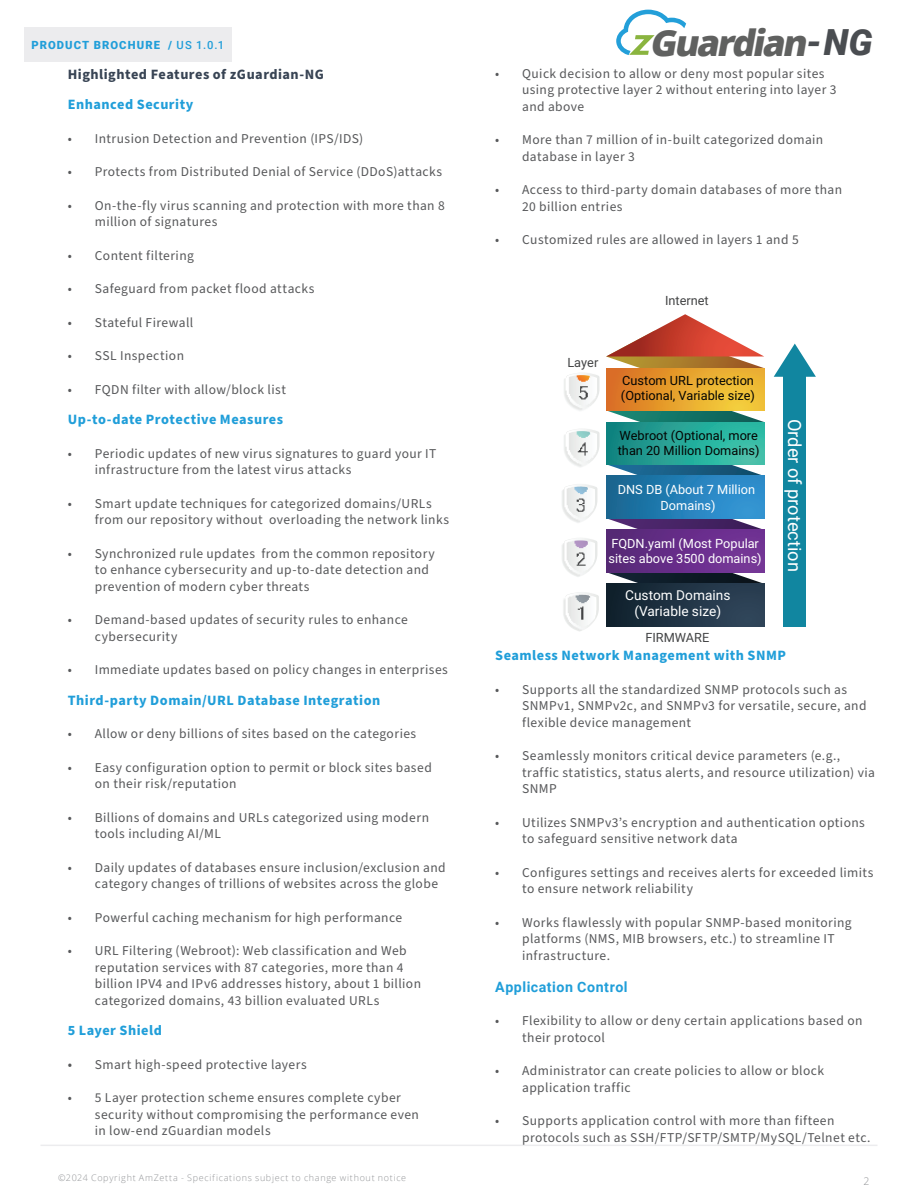
<style>
.page{position:relative;width:918px;height:1188px;background:#fff}
.page>*{position:absolute;margin:0;border:0;box-sizing:border-box;transform-origin:0 0}
.t1{font:italic 800 36.15px "Open Sans";color:#606160}
.t2{font:italic 900 36px "Roboto";color:#4a4d51}
.t3{font:18.3px "Roboto";color:#fff}
.Body_text_center{font:700 14.25px "Source Sans Pro";letter-spacing:.035em;color:#209ed9}
.Body_text_center-2{font:700 14.25px "Source Sans Pro";letter-spacing:.035em;color:#384454}
.Body_text_center-3{font:700 14.25px "Roboto";letter-spacing:.035em;color:#209ed9}
.t4{font:13.65px/16.4px "Roboto";color:#fff;text-align:center}
.Body_text_center-4{font:13.5px/16.5px "Source Sans Pro";letter-spacing:.03em;color:#57585a}
.t5{font:12.75px/15.3px "Roboto";color:#040503}
.t6{font:12.75px/15.3px "Roboto";color:#fff}
.t7{font:12.75px "Roboto";color:#434445}
.t8{font:900 11.25px "Roboto";letter-spacing:.095em;color:#209ed9}
.t9{font:300 10.5px "Open Sans";color:#939598}
.t10{font:300 9px "Open Sans";letter-spacing:.075em;color:#939598}
.s1{font-weight:500}
.s2{font-size:14.25px}
</style>
<div class="page">
<div style="left:24px;top:27px;width:208px;height:35px;background:#ececee"></div>
<hr style="left:40px;top:1145px;width:838px;height:1px;background:#ececee">
<svg style="left:616px;top:10px;width:70px;height:45px"></svg>
<svg style="left:606px;top:314px;width:158px;height:312px;background:#6d7579"></svg>
<svg style="left:570px;top:373px;width:30px;height:25px"></svg>
<svg style="left:597px;top:431px;width:3px;height:23px"></svg>
<svg style="left:597px;top:489px;width:1px;height:12px"></svg>
<svg style="left:597px;top:542px;width:1px;height:13px"></svg>
<svg style="left:597px;top:595px;width:2px;height:21px"></svg>
<div style="left:784px;top:374px;width:22px;height:252px;background:#1186a0"></div>
<svg style="left:774px;top:344px;width:42px;height:33px"></svg>
<img style="left:562px;top:375px;width:35px;height:257px">
<p class="t8" style="left:31px;top:37px;width:194px">PRODUCT BROCHURE / <span class="s1">US 1.0.1</span></p>
<p class="Body_text_center-2" style="left:68px;top:64px;width:258px">Highlighted Features of zGuardian-NG</p>
<p class="Body_text_center" style="left:68px;top:95px;width:127px">Enhanced Security</p>
<p class="Body_text_center-4" style="left:68px;top:130px;width:297px">• Intrusion Detection and Prevention (IPS/IDS)</p>
<p class="Body_text_center-4" style="left:68px;top:164px;width:376px">• Protects from Distributed Denial of Service (DDoS)attacks</p>
<p class="Body_text_center-4" style="left:95px;top:197px;width:351px;text-indent:-27px">• On-the-fly virus scanning and protection with more than 8 million of signatures</p>
<p class="Body_text_center-4" style="left:68px;top:247px;width:128px">• Content filtering</p>
<p class="Body_text_center-4" style="left:68px;top:281px;width:248px">• Safeguard from packet flood attacks</p>
<p class="Body_text_center-4" style="left:68px;top:314px;width:127px">• Stateful Firewall</p>
<p class="Body_text_center-4" style="left:68px;top:348px;width:118px">• SSL Inspection</p>
<p class="Body_text_center-4" style="left:68px;top:381px;width:220px">• FQDN filter with allow/block list</p>
<p class="Body_text_center" style="left:68px;top:410px;width:217px">Up-to-date Protective Measures</p>
<p class="Body_text_center-4" style="left:95px;top:445px;width:343px;text-indent:-27px">• Periodic updates of new virus signatures to guard your IT infrastructure from the latest virus attacks</p>
<p class="Body_text_center-4" style="left:95px;top:495px;width:356px;text-indent:-27px">• Smart update techniques for categorized domains/URLs from our repository without overloading the network links</p>
<p class="Body_text_center-4" style="left:95px;top:545px;width:341px;text-indent:-27px">• Synchronized rule updates from the common repository to enhance cybersecurity and up-to-date detection and prevention of modern cyber threats</p>
<p class="Body_text_center-4" style="left:95px;top:612px;width:315px;text-indent:-27px">• Demand-based updates of security rules to enhance cybersecurity</p>
<p class="Body_text_center-4" style="left:68px;top:662px;width:382px">• Immediate updates based on policy changes in enterprises</p>
<p class="Body_text_center" style="left:68px;top:690px;width:314px">Third-party Domain/URL Database Integration</p>
<p class="Body_text_center-4" style="left:68px;top:726px;width:350px">• Allow or deny billions of sites based on the categories</p>
<p class="Body_text_center-4" style="left:95px;top:759px;width:339px;text-indent:-27px">• Easy configuration option to permit or block sites based on their risk/reputation</p>
<p class="Body_text_center-4" style="left:95px;top:809px;width:336px;text-indent:-27px">• Billions of domains and URLs categorized using modern tools including AI/ML</p>
<p class="Body_text_center-4" style="left:95px;top:859px;width:352px;text-indent:-27px">• Daily updates of databases ensure inclusion/exclusion and category changes of trillions of websites across the globe</p>
<p class="Body_text_center-4" style="left:68px;top:909px;width:336px">• Powerful caching mechanism for high performance</p>
<p class="Body_text_center-4" style="left:95px;top:943px;width:328px;text-indent:-27px">• URL Filtering (Webroot): Web classification and Web reputation services with 87 categories, more than 4 billion IPV4 and IPv6 addresses history, about 1 billion categorized domains, 43 billion evaluated URLs</p>
<p class="Body_text_center" style="left:68px;top:1021px;width:96px">5 Layer Shield</p>
<p class="Body_text_center-4" style="left:68px;top:1056px;width:240px"><span class="s2">•</span> Smart high-speed protective layers</p>
<p class="Body_text_center-4" style="left:95px;top:1090px;width:326px;text-indent:-27px">• 5 Layer protection scheme ensures complete cyber security without compromising the performance even in low-end zGuardian models</p>
<p class="t10" style="left:58px;top:1172px;width:349px">©2024 Copyright AmZetta - Specifications subject to change without notice</p>
<h1 class="t1" style="left:649px;top:15px;width:167px">Guardian</h1>
<h2 class="t2" style="left:806px;top:17px;width:68px">- NG</h2>
<p class="Body_text_center-4" style="left:522px;top:65px;width:316px;text-indent:-27px">• Quick decision to allow or deny most popular sites using protective layer 2 without entering into layer 3 and above</p>
<p class="Body_text_center-4" style="left:522px;top:132px;width:303px;text-indent:-27px">• More than 7 million of in-built categorized domain database in layer 3</p>
<p class="Body_text_center-4" style="left:522px;top:182px;width:321px;text-indent:-27px">• Access to third-party domain databases of more than<br>20 billion entries</p>
<p class="Body_text_center-4" style="left:495px;top:232px;width:305px">• Customized rules are allowed in layers 1 and 5</p>
<p class="t7" style="left:665px;top:295px;width:45px">Internet</p>
<p class="t7" style="left:567px;top:357px;width:32px">Layer</p>
<p class="t5" style="left:621px;top:374px;width:136px">Custom URL protection (Optional, Variable size)</p>
<p class="t5" style="left:618px;top:429px;width:143px">Webroot (Optional, more than 20 Million Domains)</p>
<p class="t6" style="left:618px;top:483px;width:139px;text-align:center">DNS DB (About 7 Million<br>Domains)</p>
<p class="t6" style="left:609px;top:536px;width:155px">FQDN.yaml (Most Popular sites above 3500 domains)</p>
<p class="t4" style="left:625px;top:588px;width:107px">Custom Domains (Variable size)</p>
<p class="t7" style="left:645px;top:632px;width:65px">FIRMWARE</p>
<p class="t3" style="left:803px;top:419px;width:155px;rotate:90deg">Order of protection</p>
<p class="Body_text_center" style="left:495px;top:646px;width:292px">Seamless Network Management with SNMP</p>
<p class="Body_text_center-4" style="left:522px;top:682px;width:346px;text-indent:-27px">• Supports all the standardized SNMP protocols such as<br>SNMPv1, SNMPv2c, and SNMPv3 for versatile, secure, and flexible device management</p>
<p class="Body_text_center-4" style="left:522px;top:748px;width:354px;text-indent:-27px">• Seamlessly monitors critical device parameters (e.g., traffic statistics, status alerts, and resource utilization) via<br>SNMP</p>
<p class="Body_text_center-4" style="left:522px;top:815px;width:344px;text-indent:-27px">• Utilizes SNMPv3’s encryption and authentication options to safeguard sensitive network data</p>
<p class="Body_text_center-4" style="left:522px;top:865px;width:353px;text-indent:-27px">• Configures settings and receives alerts for exceeded limits to ensure network reliability</p>
<p class="Body_text_center-4" style="left:522px;top:915px;width:331px;text-indent:-27px">• Works flawlessly with popular SNMP-based monitoring platforms (NMS, MIB browsers, etc.) to streamline IT infrastructure.</p>
<p class="Body_text_center-3" style="left:495px;top:977px;width:134px">Application Control</p>
<p class="Body_text_center-4" style="left:522px;top:1013px;width:342px;text-indent:-27px">• Flexibility to allow or deny certain applications based on their protocol</p>
<p class="Body_text_center-4" style="left:522px;top:1063px;width:303px;text-indent:-27px">• Administrator can create policies to allow or block application traffic</p>
<p class="Body_text_center-4" style="left:522px;top:1113px;width:350px;text-indent:-27px">• Supports application control with more than fifteen protocols such as SSH/FTP/SFTP/SMTP/MySQL/Telnet etc.</p>
<p class="t9" style="left:863px;top:1174px;width:7px">2</p>
</div>
